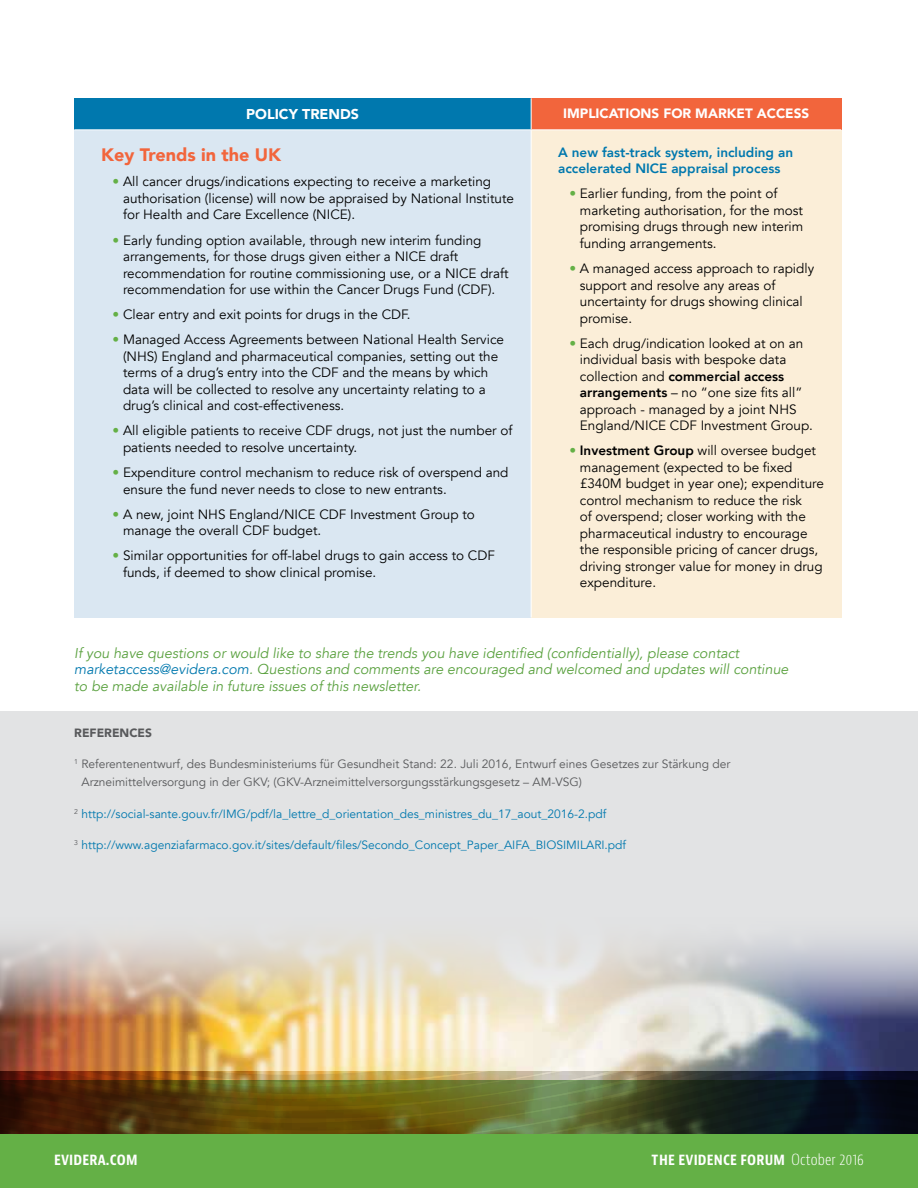
<style>
.page{position:relative;width:918px;height:1188px;background:#fff}
.page>*{position:absolute;margin:0;border:0;box-sizing:border-box;transform-origin:0 0}
.t1{font:900 18px "Avenir";color:#f2653c}
.t2{font:700 condensed 15px "Bernino Sans";letter-spacing:.01em;color:#fff}
.t3{font:italic 14.25px/16.5px "Avenir";color:#5aa13f}
.t4{font:900 14.25px "Avenir";color:#fff}
.t5{font:13.5px/16.5px "Avenir";color:#000}
.t6{font:800 13.5px/16.5px "Avenir";color:#0078ae}
.t7{font:900 13.5px "Avenir";color:#fff}
.t8{font:12px "Avenir";color:#0078ae}
.t9{font:12px/18px "Avenir";color:#58595b}
.t10{font:900 12px "Avenir";color:#58595b}
.s1{color:#64b046}
.s2{font-weight:800}
.s3{color:#0078ae}
.s4{font-weight:300}
</style>
<div class="page">
<div style="left:0;top:1134px;width:918px;height:54px;background:#64b046"></div>
<div style="left:0;top:712px;width:918px;height:422px;background:#e2e3e4"></div>
<img style="left:0;top:1018px;width:918px;height:53px">
<div style="left:74px;top:98px;width:457px;height:32px;background:#0078ae"></div>
<div style="left:531px;top:98px;width:310px;height:32px;background:#f2653c"></div>
<div style="left:74px;top:130px;width:457px;height:487px;background:#dae7f2"></div>
<div style="left:531px;top:130px;width:310px;height:487px;background:#fbeed8"></div>
<hr style="left:531px;top:98px;width:1px;height:31px;background:#fff">
<hr style="left:74px;top:129px;width:457px;height:1px;background:#fff">
<hr style="left:531px;top:129px;width:310px;height:1px;background:#fff">
<hr style="left:531px;top:130px;width:1px;height:487px;background:#fff">
<img style="left:0;top:938px;width:918px;height:80px">
<img style="left:0;top:1071px;width:918px;height:63px">
<p class="t4" style="left:246px;top:102px;width:114px">POLICY TRENDS</p>
<p class="t7" style="left:563px;top:102px;width:248px">IMPLICATIONS FOR MARKET ACCESS</p>
<h1 class="t1" style="left:101px;top:140px;width:182px">Key Trends in the UK</h1>
<p class="t5" style="left:123px;top:174px;width:393px;text-indent:-11px"><span class="s1">•</span> All cancer drugs/indications expecting to receive a marketing authorisation (license) will now be appraised by National Institute for Health and Care Excellence (NICE).</p>
<p class="t5" style="left:123px;top:232px;width:387px;text-indent:-11px"><span class="s1">•</span> Early funding option available, through new interim funding arrangements, for those drugs given either a NICE draft recommendation for routine commissioning use, or a NICE draft recommendation for use within the Cancer Drugs Fund (CDF).</p>
<p class="t5" style="left:113px;top:307px;width:300px"><span class="s1">•</span> Clear entry and exit points for drugs in the CDF.</p>
<p class="t5" style="left:123px;top:332px;width:383px;text-indent:-11px"><span class="s1">•</span> Managed Access Agreements between National Health Service (NHS) England and pharmaceutical companies, setting out the terms of a drug’s entry into the CDF and the means by which data will be collected to resolve any uncertainty relating to a drug’s clinical and cost-effectiveness.</p>
<p class="t5" style="left:123px;top:423px;width:391px;text-indent:-11px"><span class="s1">•</span> All eligible patients to receive CDF drugs, not just the number of patients needed to resolve uncertainty.</p>
<p class="t5" style="left:123px;top:464px;width:387px;text-indent:-11px"><span class="s1">•</span> Expenditure control mechanism to reduce risk of overspend and ensure the fund never needs to close to new entrants.</p>
<p class="t5" style="left:123px;top:506px;width:353px;text-indent:-11px"><span class="s1">•</span> A new, joint NHS England/NICE CDF Investment Group to manage the overall CDF budget.</p>
<p class="t5" style="left:123px;top:548px;width:373px;text-indent:-11px"><span class="s1">•</span> Similar opportunities for off-label drugs to gain access to CDF funds, if deemed to show clinical promise.</p>
<p class="t6" style="left:558px;top:144px;width:237px">A new fast-track system, including an accelerated NICE appraisal process</p>
<p class="t5" style="left:580px;top:186px;width:225px;text-indent:-11px"><span class="s1">•</span> Earlier funding, from the point of marketing authorisation, for the most promising drugs through new interim funding arrangements.</p>
<p class="t5" style="left:580px;top:260px;width:236px;text-indent:-11px"><span class="s1">•</span> A managed access approach to rapidly support and resolve any areas of uncertainty for drugs showing clinical promise.</p>
<p class="t5" style="left:580px;top:335px;width:235px;text-indent:-11px"><span class="s1">•</span> Each drug/indication looked at on an individual basis with bespoke data collection and <span class="s2">commercial access arrangements</span> – no “one size fits all” approach - managed by a joint NHS England/NICE CDF Investment Group.</p>
<p class="t5" style="left:580px;top:443px;width:246px;text-indent:-11px"><span class="s1">•</span> <span class="s2">Investment Group</span> will oversee budget management (expected to be fixed £340M budget in year one); expenditure control mechanism to reduce the risk<br>of overspend; closer working with the pharmaceutical industry to encourage the responsible pricing of cancer drugs, driving stronger value for money in drug expenditure.</p>
<p class="t3" style="left:74px;top:645px;width:716px">If you have questions or would like to share the trends you have identified (confidentially), please contact <span class="s3">marketaccess@evidera.com</span>. Questions and comments are encouraged and welcomed and updates will continue to be made available in future issues of this newsletter.</p>
<p class="t10" style="left:74px;top:722px;width:79px">REFERENCES</p>
<p class="t9" style="left:81px;top:755px;width:650px;text-indent:-7px"><sup>1</sup> Referentenentwurf, des Bundesministeriums für Gesundheit Stand: 22. Juli 2016, Entwurf eines Gesetzes zur Stärkung der<br>Arzneimittelversorgung in der GKV; (GKV-Arzneimittelversorgungsstärkungsgesetz – AM-VSG)</p>
<p class="t8" style="left:74px;top:806px;width:534px"><sup>2</sup> http://social-sante.gouv.fr/IMG/pdf/la_lettre_d_orientation_des_ministres_du_17_aout_2016-2.pdf</p>
<p class="t8" style="left:74px;top:838px;width:553px"><sup>3</sup> http://www.agenziafarmaco.gov.it/sites/default/files/Secondo_Concept_Paper_AIFA_BIOSIMILARI.pdf</p>
<p class="t2" style="left:54px;top:1150px;width:85px">EVIDERA.COM</p>
<p class="t2" style="left:652px;top:1150px;width:214px">THE EVIDENCE FORUM <span class="s4">October 2016</span></p>
</div>
